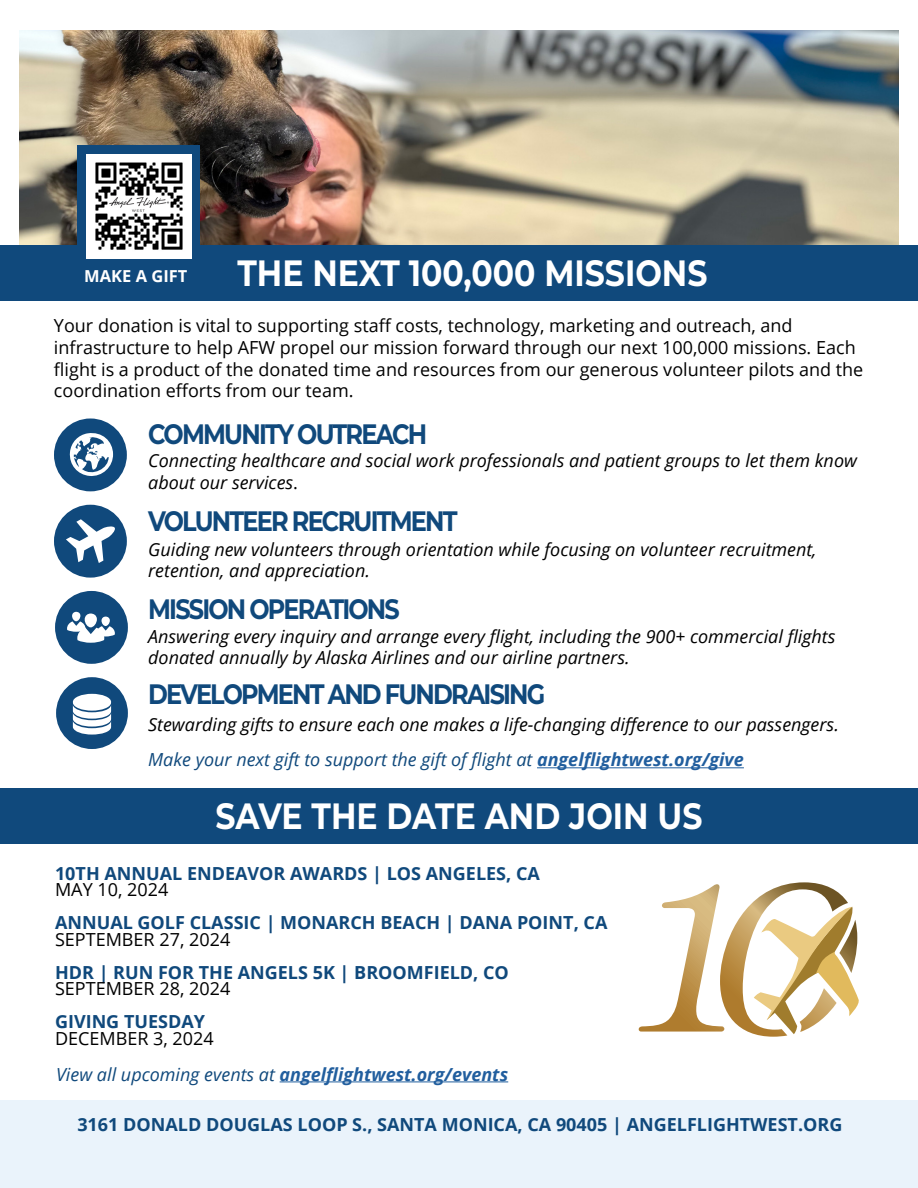
<style>
.page{position:relative;width:918px;height:1188px;background:#fff}
.page>*{position:absolute;margin:0;border:0;box-sizing:border-box;transform-origin:0 0}
.t1{font:700 36.6px "Montserrat";color:#fff;scale:.86 1}
.t2{font:700 28.05px "Montserrat";letter-spacing:-.075em;color:#10497c;scale:.85 1}
.t3{font:italic 18px/21.6px "Open Sans";color:#000}
.t4{font:18px/21.6px "Open Sans";color:#000}
.t5{font:700 18px "Open Sans";color:#10497c}
.t6{font:italic 18px "Open Sans";color:#10497c}
.t7{font:italic 700 18px "Open Sans";color:#215e9e}
.t8{font:700 16.5px "Open Sans";color:#fff}
.s1{font-style:normal}
.s2{font-weight:700;color:#215e9e}
.s3{font-weight:400;color:#10497c}
</style>
<div class="page">
<div style="left:56px;top:677px;width:72px;height:72px;background:#10497c;border-radius:50%"></div>
<div style="left:55px;top:591px;width:73px;height:73px;background:#10497c;border-radius:50%"></div>
<div style="left:54px;top:505px;width:73px;height:73px;background:#10497c;border-radius:50%"></div>
<img style="left:19px;top:30px;width:880px;height:215px">
<div style="left:0;top:245px;width:918px;height:56px;background:#10497c"></div>
<div style="left:0;top:788px;width:918px;height:56px;background:#10497c"></div>
<svg style="left:639px;top:882px;width:220px;height:155px"></svg>
<div style="left:54px;top:419px;width:73px;height:72px;background:#10497c;border-radius:50%"></div>
<svg style="left:69px;top:433px;width:44px;height:43px"></svg>
<svg style="left:66px;top:519px;width:49px;height:44px"></svg>
<div style="left:85px;top:614px;width:12px;height:13px;background:#fff;border-radius:6px"></div>
<div style="left:102px;top:617px;width:8px;height:9px;background:#fff;border-radius:4px"></div>
<div style="left:72px;top:612px;width:8px;height:9px;background:#fff;border-radius:4px"></div>
<svg style="left:67px;top:621px;width:48px;height:22px"></svg>
<svg style="left:73px;top:694px;width:38px;height:41px;background:#ccd8e3"></svg>
<div style="left:78px;top:145px;width:122px;height:124px;background:#10497c"></div>
<img style="left:86px;top:154px;width:106px;height:105px">
<div style="left:0;top:1101px;width:918px;height:87px;background:#eaf3fb"></div>
<hr style="left:537px;top:767px;width:207px;height:1px;background:#215e9e">
<hr style="left:280px;top:1081px;width:228px;height:1px;background:#215e9e">
<p class="t8" style="left:84px;top:264px;width:105px">MAKE A GIFT</p>
<h1 class="t1" style="left:238px;top:247px;width:548px">THE NEXT 100,000 MISSIONS</h1>
<p class="t4" style="left:54px;top:315px;width:811px">Your donation is vital to supporting staff costs, technology, marketing and outreach, and infrastructure to help AFW propel our mission forward through our next 100,000 missions. Each flight is a product of the donated time and resources from our generous volunteer pilots and the coordination efforts from our team.</p>
<h2 class="t2" style="left:148px;top:414px;width:330px">COMMUNITY OUTREACH</h2>
<p class="t3" style="left:148px;top:450px;width:710px">Connecting healthcare and social work professionals and patient groups to let them know about our services<span class="s1">.</span></p>
<h2 class="t2" style="left:148px;top:501px;width:366px">VOLUNTEER RECRUITMENT</h2>
<p class="t3" style="left:148px;top:538px;width:670px">Guiding new volunteers through orientation while focusing on volunteer recruitment, retention, and appreciation.</p>
<h2 class="t2" style="left:148px;top:589px;width:298px">MISSION OPERATIONS</h2>
<p class="t3" style="left:148px;top:625px;width:689px">Answering every inquiry and arrange every flight, including the 900+ commercial flights donated annually by Alaska Airlines and our airline partners.</p>
<h2 class="t2" style="left:148px;top:674px;width:469px">DEVELOPMENT AND FUNDRAISING</h2>
<p class="t3" style="left:148px;top:713px;width:692px">Stewarding gifts to ensure each one makes a life-changing difference to our passengers.</p>
<p class="t6" style="left:148px;top:748px;width:597px">Make your next gift to support the gift of flight at <span class="s2">angelflightwest.org/give</span></p>
<h1 class="t1" style="left:215px;top:790px;width:568px">SAVE THE DATE AND JOIN US</h1>
<p class="t5" style="left:55px;top:861px;width:486px">10TH ANNUAL ENDEAVOR AWARDS | LOS ANGELES, CA</p>
<p class="t4" style="left:55px;top:879px;width:115px">MAY 10, 2024</p>
<p class="t5" style="left:55px;top:910px;width:554px">ANNUAL GOLF CLASSIC | MONARCH BEACH | DANA POINT, CA</p>
<p class="t4" style="left:55px;top:928px;width:177px">SEPTEMBER 27, 2024</p>
<p class="t5" style="left:55px;top:960px;width:455px">HDR | RUN FOR THE ANGELS 5K | BROOMFIELD, CO</p>
<p class="t4" style="left:55px;top:978px;width:177px">SEPTEMBER 28, 2024</p>
<p class="t5" style="left:55px;top:1009px;width:151px">GIVING TUESDAY</p>
<p class="t4" style="left:55px;top:1027px;width:160px">DECEMBER 3, 2024</p>
<p class="t7" style="left:56px;top:1061px;width:454px"><span class="s3">View all upcoming events at</span> angelflightwest.org/events</p>
<p class="t5" style="left:77px;top:1112px;width:767px">3161 DONALD DOUGLAS LOOP S., SANTA MONICA, CA 90405 | ANGELFLIGHTWEST.ORG</p>
</div>
